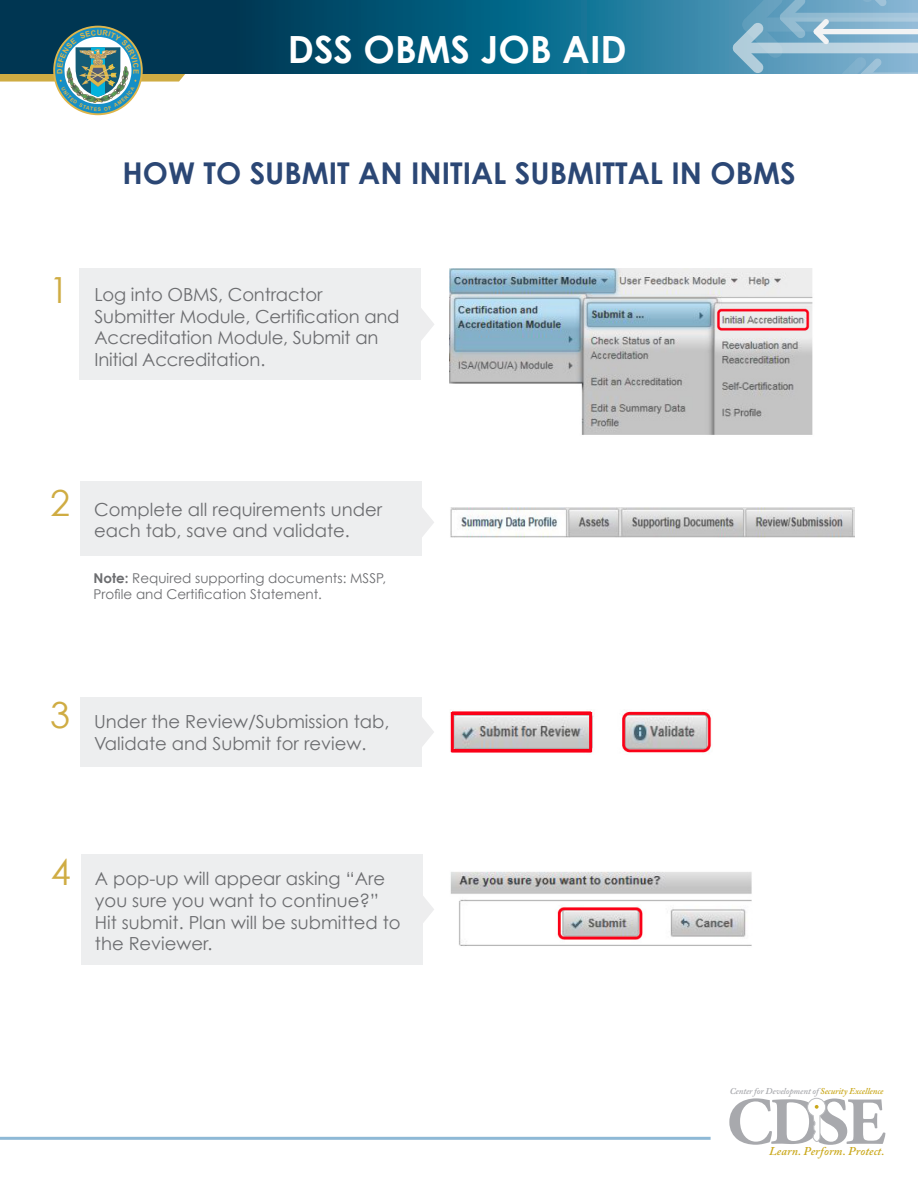
<style>
.page{position:relative;width:918px;height:1188px;background:#fff}
.page>*{position:absolute;margin:0;border:0;box-sizing:border-box;transform-origin:0 0}
.t1{font:700 37.5px "Century Gothic";color:#fff}
.t2{font:36px "Century Gothic";color:#cfac43}
.t3{font:700 30px "Century Gothic";color:#2b4775}
.t4{font:18px/21.6px "Century Gothic";color:#6c6d70}
.t5{font:13.5px/16.2px "Century Gothic";color:#6c6d70}
.t6{font:italic 600 11.85px "Adobe Caslon Pro";letter-spacing:.01em;color:#caa81b}
.t7{font:italic 600 9px "Adobe Caslon Pro";letter-spacing:-.01em;color:#a8a9ad}
.s1{font-weight:700}
.s2{color:#caa81b}
</style>
<div class="page">
<svg style="left:0;top:0;width:733px;height:73px;background:#0c5a7a"></svg>
<svg style="left:729px;top:1098px;width:156px;height:47px"></svg>
<hr style="left:0;top:1137px;width:711px;height:3px;background:#8eb9d6">
<svg style="left:733px;top:0;width:185px;height:73px;background:#87b5ce"></svg>
<div style="left:80px;top:697px;width:342px;height:70px;background:#edeeef"></div>
<svg style="left:422px;top:718px;width:12px;height:28px"></svg>
<div style="left:80px;top:482px;width:342px;height:74px;background:#edeeef"></div>
<svg style="left:422px;top:508px;width:12px;height:29px"></svg>
<div style="left:79px;top:269px;width:342px;height:111px;background:#edeeef"></div>
<svg style="left:421px;top:308px;width:13px;height:32px"></svg>
<div style="left:81px;top:854px;width:341px;height:110px;background:#edeeef"></div>
<svg style="left:422px;top:892px;width:12px;height:34px"></svg>
<img style="left:450px;top:508px;width:405px;height:29px">
<img style="left:450px;top:711px;width:262px;height:42px">
<img style="left:450px;top:871px;width:302px;height:75px">
<img style="left:449px;top:269px;width:364px;height:166px">
<svg style="left:0;top:28px;width:186px;height:85px"></svg>
<h1 class="t1" style="left:288px;top:26px;width:340px">DSS OBMS JOB AID</h1>
<p class="t3" style="left:122px;top:155px;width:675px">HOW TO SUBMIT AN INITIAL SUBMITTAL IN OBMS</p>
<p class="t2" style="left:49px;top:268px;width:21px">1</p>
<p class="t4" style="left:95px;top:284px;width:307px">Log into OBMS, Contractor<br>Submitter Module, Certification and<br>Accreditation Module, Submit an<br>Initial Accreditation.</p>
<p class="t2" style="left:50px;top:481px;width:21px">2</p>
<p class="t4" style="left:94px;top:498px;width:290px">Complete all requirements under each tab, save and validate.</p>
<p class="t5" style="left:93px;top:570px;width:294px"><span class="s1">Note:</span> Required supporting documents: MSSP,<br>Profile and Certification Statement.</p>
<p class="t2" style="left:50px;top:693px;width:21px">3</p>
<p class="t4" style="left:94px;top:711px;width:297px">Under the Review/Submission tab,<br>Validate and Submit for review.</p>
<p class="t2" style="left:51px;top:850px;width:21px">4</p>
<p class="t4" style="left:95px;top:868px;width:292px">A pop-up will appear asking “Are you sure you want to continue?”</p>
<p class="t4" style="left:95px;top:911px;width:307px">Hit submit. Plan will be submitted to the Reviewer.</p>
<p class="t7" style="left:730px;top:1086px;width:155px">Center for Development of <span class="s2">Security Excellence</span></p>
<p class="t6" style="left:769px;top:1144px;width:117px">Learn. Perform. Protect.</p>
</div>
